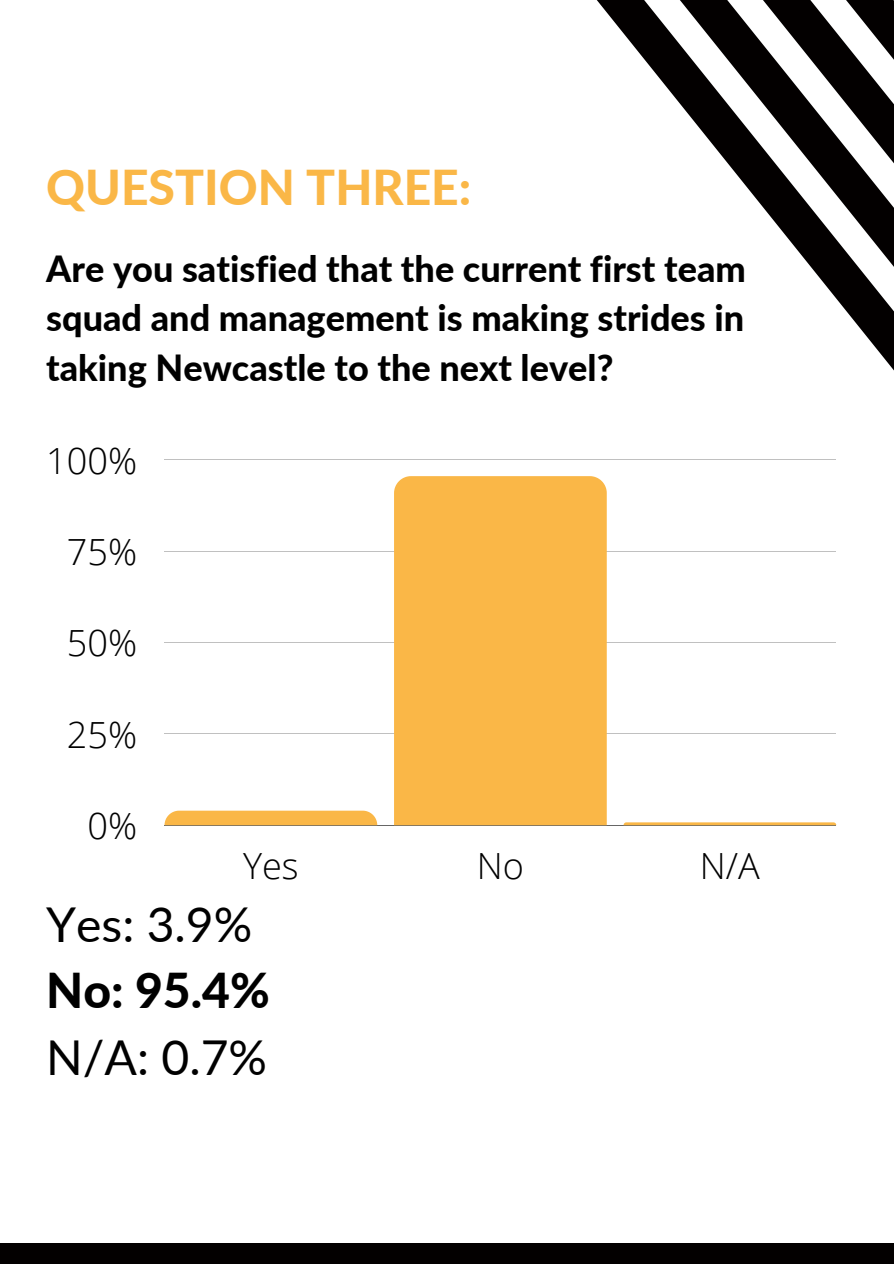
<style>
.page{position:relative;width:894px;height:1264px;background:#fff}
.page>*{position:absolute;margin:0;border:0;box-sizing:border-box;transform-origin:0 0}
.t1{font:48px "Lato";color:#000}
.t2{font:800 48px "Lato";color:#fab747}
.t3{font:800 48px "Lato";color:#000}
.t4{font:800 36px/49.5px "Lato";color:#000;text-align:justify}
.t5{font:300 36px "Open Sans";color:#000}
</style>
<div class="page">
<div style="left:0;top:1242px;width:893px;height:21px;background:#030000"></div>
<svg style="left:855px;top:322px;width:38px;height:41px;fill:#030000"></svg>
<svg style="left:823px;top:282px;width:70px;height:40px;fill:#030000"></svg>
<svg style="left:597px;top:0;width:296px;height:282px"></svg>
<hr style="left:164px;top:459px;width:672px;height:1px;background:#000">
<hr style="left:164px;top:550px;width:672px;height:1px;background:#000">
<hr style="left:164px;top:642px;width:672px;height:1px;background:#000">
<hr style="left:164px;top:733px;width:672px;height:1px;background:#000">
<hr style="left:164px;top:825px;width:672px;height:1px;background:#000">
<svg style="left:164px;top:810px;width:213px;height:15px;background:#fabc54"></svg>
<div style="left:394px;top:476px;width:212px;height:349px;background:#fab747"></div>
<svg style="left:623px;top:822px;width:213px;height:3px"></svg>
<h1 class="t2" style="left:46px;top:158px;width:426px">QUESTION THREE:</h1>
<p class="t4" style="left:46px;top:243px;width:701px">Are you satisfied that the current first team squad and management is making strides in taking Newcastle to the next level?</p>
<p class="t5" style="left:46px;top:435px;width:92px">100%</p>
<p class="t5" style="left:67px;top:526px;width:72px">75%</p>
<p class="t5" style="left:67px;top:618px;width:72px">50%</p>
<p class="t5" style="left:67px;top:709px;width:72px">25%</p>
<p class="t5" style="left:87px;top:800px;width:51px">0%</p>
<p class="t5" style="left:243px;top:840px;width:57px">Yes</p>
<p class="t5" style="left:476px;top:840px;width:49px">No</p>
<p class="t5" style="left:699px;top:840px;width:61px">N/A</p>
<h1 class="t1" style="left:46px;top:894px;width:207px">Yes: 3.9%</h1>
<h1 class="t3" style="left:46px;top:960px;width:225px">No: 95.4%</h1>
<h1 class="t1" style="left:46px;top:1027px;width:222px">N/A: 0.7%</h1>
</div>
